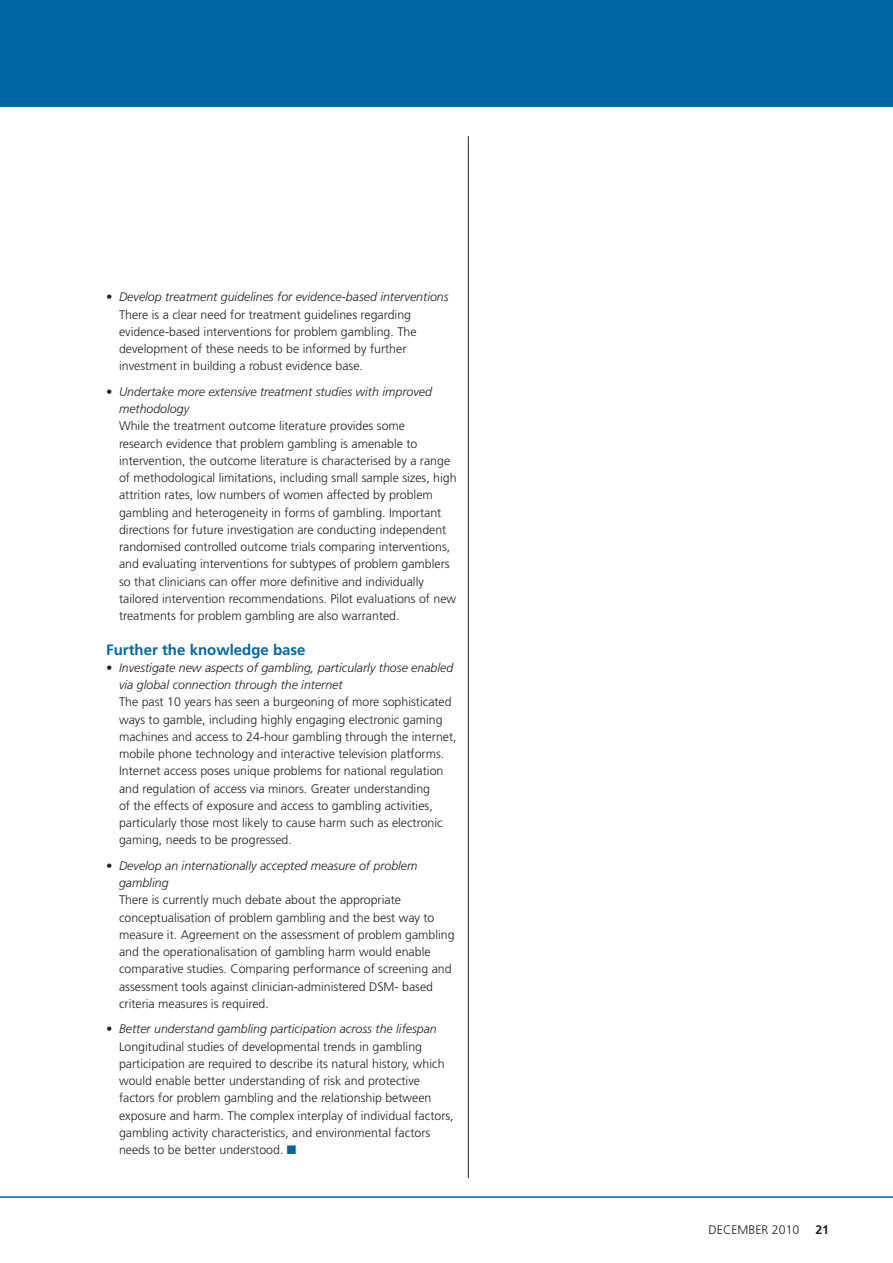
<style>
.page{position:relative;width:893px;height:1263px;background:#fff}
.page>*{position:absolute;margin:0;border:0;box-sizing:border-box;transform-origin:0 0}
.t1{font:700 15px "Frutiger";color:#0066a4}
.t2{font:300 12.3px/17.2px "Frutiger";color:#231f20}
.t3{font:italic 300 12.3px/17.2px "Frutiger";color:#231f20}
.t4{font:700 12.3px "Frutiger";color:#231f20}
.s1{color:#0066a4}
</style>
<div class="page">
<div style="left:0;top:0;width:893px;height:106px;background:#0066a4"></div>
<hr style="left:0;top:1196px;width:893px;height:2px;background:#0066a4">
<hr style="left:468px;top:136px;width:1px;height:1042px;background:#231f20">
<p class="t3" style="left:106px;top:288px;width:344px">• Develop treatment guidelines for evidence-based interventions</p>
<p class="t2" style="left:119px;top:306px;width:299px">There is a clear need for treatment guidelines regarding evidence-based interventions for problem gambling. The development of these needs to be informed by further investment in building a robust evidence base.</p>
<p class="t3" style="left:119px;top:383px;width:314px;text-indent:-13px">• Undertake more extensive treatment studies with improved methodology</p>
<p class="t2" style="left:119px;top:418px;width:339px">While the treatment outcome literature provides some<br>research evidence that problem gambling is amenable to intervention, the outcome literature is characterised by a range of methodological limitations, including small sample sizes, high attrition rates, low numbers of women affected by problem gambling and heterogeneity in forms of gambling. Important directions for future investigation are conducting independent randomised controlled outcome trials comparing interventions, and evaluating interventions for subtypes of problem gamblers so that clinicians can offer more definitive and individually tailored intervention recommendations. Pilot evaluations of new treatments for problem gambling are also warranted.</p>
<p class="t1" style="left:106px;top:640px;width:201px">Further the knowledge base</p>
<p class="t3" style="left:119px;top:659px;width:336px;text-indent:-13px">• Investigate new aspects of gambling, particularly those enabled via global connection through the internet</p>
<p class="t2" style="left:119px;top:694px;width:339px">The past 10 years has seen a burgeoning of more sophisticated ways to gamble, including highly engaging electronic gaming machines and access to 24-hour gambling through the internet, mobile phone technology and interactive television platforms.<br>Internet access poses unique problems for national regulation and regulation of access via minors. Greater understanding<br>of the effects of exposure and access to gambling activities, particularly those most likely to cause harm such as electronic gaming, needs to be progressed.</p>
<p class="t3" style="left:119px;top:857px;width:300px;text-indent:-13px">• Develop an internationally accepted measure of problem gambling</p>
<p class="t2" style="left:119px;top:892px;width:337px">There is currently much debate about the appropriate conceptualisation of problem gambling and the best way to measure it. Agreement on the assessment of problem gambling and the operationalisation of gambling harm would enable comparative studies. Comparing performance of screening and assessment tools against clinician-administered DSM- based criteria measures is required.</p>
<p class="t3" style="left:106px;top:1021px;width:332px">• Better understand gambling participation across the lifespan</p>
<p class="t2" style="left:119px;top:1038px;width:336px">Longitudinal studies of developmental trends in gambling participation are required to describe its natural history, which would enable better understanding of risk and protective factors for problem gambling and the relationship between exposure and harm. The complex interplay of individual factors, gambling activity characteristics, and environmental factors needs to be better understood. <span class="s1">■</span></p>
<p class="t2" style="left:709px;top:1221px;width:92px">DECEMBER 2010</p>
<p class="t4" style="left:816px;top:1223px;width:15px">21</p>
</div>
